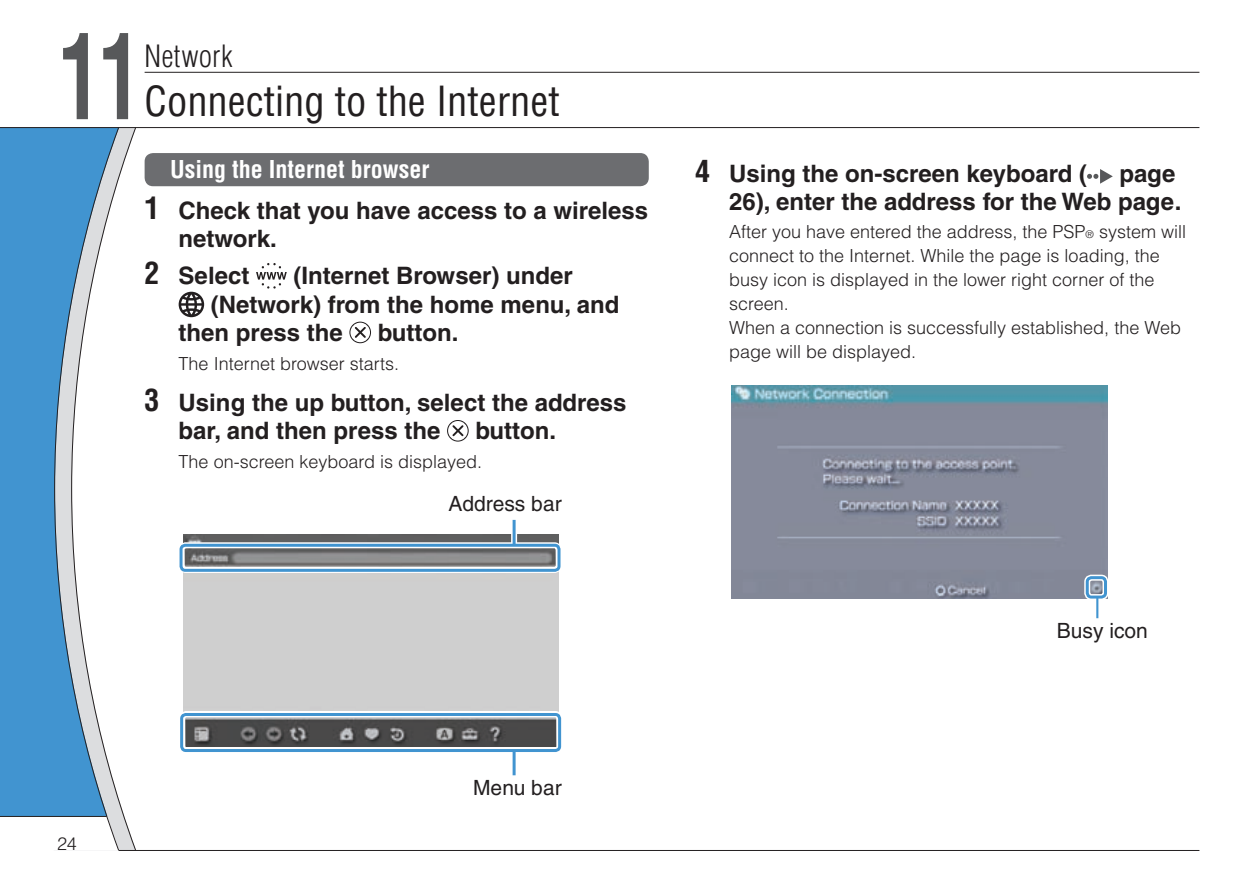
<style>
.page{position:relative;width:1259px;height:893px;background:#fff}
.page>*{position:absolute;margin:0;border:0;box-sizing:border-box;transform-origin:0 0}
.t1{font:700 condensed 114.9px "Helvetica";color:#57585a;scale:.7 1}
.t2{font:condensed 40.5px "Helvetica";color:#231f20}
.t3{font:300 condensed 30px "Helvetica";letter-spacing:.015em;color:#231f20}
.t4{font:700 24px/28.5px "Helvetica";color:#231f20}
.t5{font:21px "Helvetica";color:#231f20}
.t6{font:300 18px/24px "Helvetica";color:#231f20}
.s1{font-stretch:condensed;color:#fff}
.s2{font-stretch:condensed;font-size:30px}
.s3{font-size:10.5px}
</style>
<div class="page">
<div style="left:0;top:128px;width:54px;height:688px;background:#4194d0"></div>
<hr style="left:145px;top:72px;width:1054px;height:1px;background:#231f20">
<hr style="left:0;top:816px;width:107px;height:1px;background:#231f20">
<svg style="left:1087px;top:169px;width:25px;height:15px"></svg>
<img style="left:732px;top:386px;width:375px;height:212px">
<div style="left:1084px;top:575px;width:24px;height:25px;border:6px solid #fff;border-radius:4px"></div>
<hr style="left:1096px;top:598px;width:2px;height:20px;background:#4194d0">
<div style="left:1085px;top:576px;width:22px;height:23px;border:3px solid #4194d0;border-radius:4px"></div>
<div style="left:145px;top:153px;width:504px;height:33px;background:#6c6d70;border-radius:9px"></div>
<svg style="left:256px;top:263px;width:31px;height:26px"></svg>
<svg style="left:179px;top:292px;width:25px;height:25px"></svg>
<svg style="left:349px;top:322px;width:22px;height:21px"></svg>
<svg style="left:447px;top:420px;width:22px;height:22px"></svg>
<img style="left:183px;top:534px;width:376px;height:213px">
<div style="left:511px;top:751px;width:6px;height:24px;background:#8bbde2"></div>
<div style="left:179px;top:711px;width:383px;height:43px;border:6px solid #fff;border-radius:4px"></div>
<div style="left:180px;top:713px;width:381px;height:39px;border:3px solid #4194d0;border-radius:4px"></div>
<hr style="left:512px;top:751px;width:3px;height:24px;background:#4194d0">
<div style="left:511px;top:520px;width:6px;height:24px;background:#8bbde2"></div>
<div style="left:179px;top:542px;width:383px;height:31px;border:6px solid #fff;border-radius:4px"></div>
<div style="left:179px;top:544px;width:381px;height:28px;border:3px solid #4194d0;border-radius:4px"></div>
<hr style="left:512px;top:520px;width:3px;height:24px;background:#4194d0">
<svg style="left:54px;top:128px;width:83px;height:723px"></svg>
<hr style="left:119px;top:850px;width:1080px;height:1px;background:#231f20">
<hr style="left:0;top:127px;width:1199px;height:1px;background:#231f20">
<h1 class="t1" style="left:60px;top:33px;width:116px">11</h1>
<h3 class="t3" style="left:145px;top:45px;width:90px">Network</h3>
<h2 class="t2" style="left:145px;top:86px;width:417px">Connecting to the Internet</h2>
<h3 class="t4" style="left:145px;top:151px;width:505px;line-height:41.4px;text-indent:26px"><span class="s1">Using the Internet browser<br></span><span class="s2">1</span> Check that you have access to a wireless</h3>
<h3 class="t4" style="left:145px;top:223px;width:134px;line-height:36.9px;text-indent:34px">network.<br><span class="s2">2</span> Select</h3>
<h3 class="t4" style="left:293px;top:264px;width:281px">(Internet Browser) under</h3>
<h3 class="t4" style="left:211px;top:293px;width:410px">(Network) from the home menu, and</h3>
<h3 class="t4" style="left:179px;top:321px;width:166px">then press the</h3>
<h3 class="t4" style="left:378px;top:321px;width:82px">button.</h3>
<p class="t6" style="left:179px;top:353px;width:222px">The Internet browser starts.</p>
<h3 class="t4" style="left:179px;top:391px;width:449px;text-indent:-34px"><span class="s2">3</span> Using the up button, select the address bar, and then press the</h3>
<h3 class="t4" style="left:475px;top:419px;width:82px">button.</h3>
<p class="t6" style="left:179px;top:451px;width:305px">The on-screen keyboard is displayed.</p>
<p class="t5" style="left:448px;top:496px;width:115px">Address bar</p>
<h3 class="t4" style="left:695px;top:161px;width:393px"><span class="s2">4</span> Using the on-screen keyboard (</h3>
<h3 class="t4" style="left:729px;top:161px;width:454px;text-align:right">page<br>26), enter the address for the Web page.</h3>
<p class="t6" style="left:729px;top:222px;width:458px">After you have entered the address, the PSP<span class="s3">®</span> system will connect to the Internet. While the page is loading, the busy icon is displayed in the lower right corner of the screen.<br>When a connection is successfully established, the Web page will be displayed.</p>
<p class="t5" style="left:1057px;top:623px;width:93px">Busy icon</p>
<p class="t6" style="left:57px;top:834px;width:21px">24</p>
<p class="t5" style="left:473px;top:780px;width:90px">Menu bar</p>
</div>
